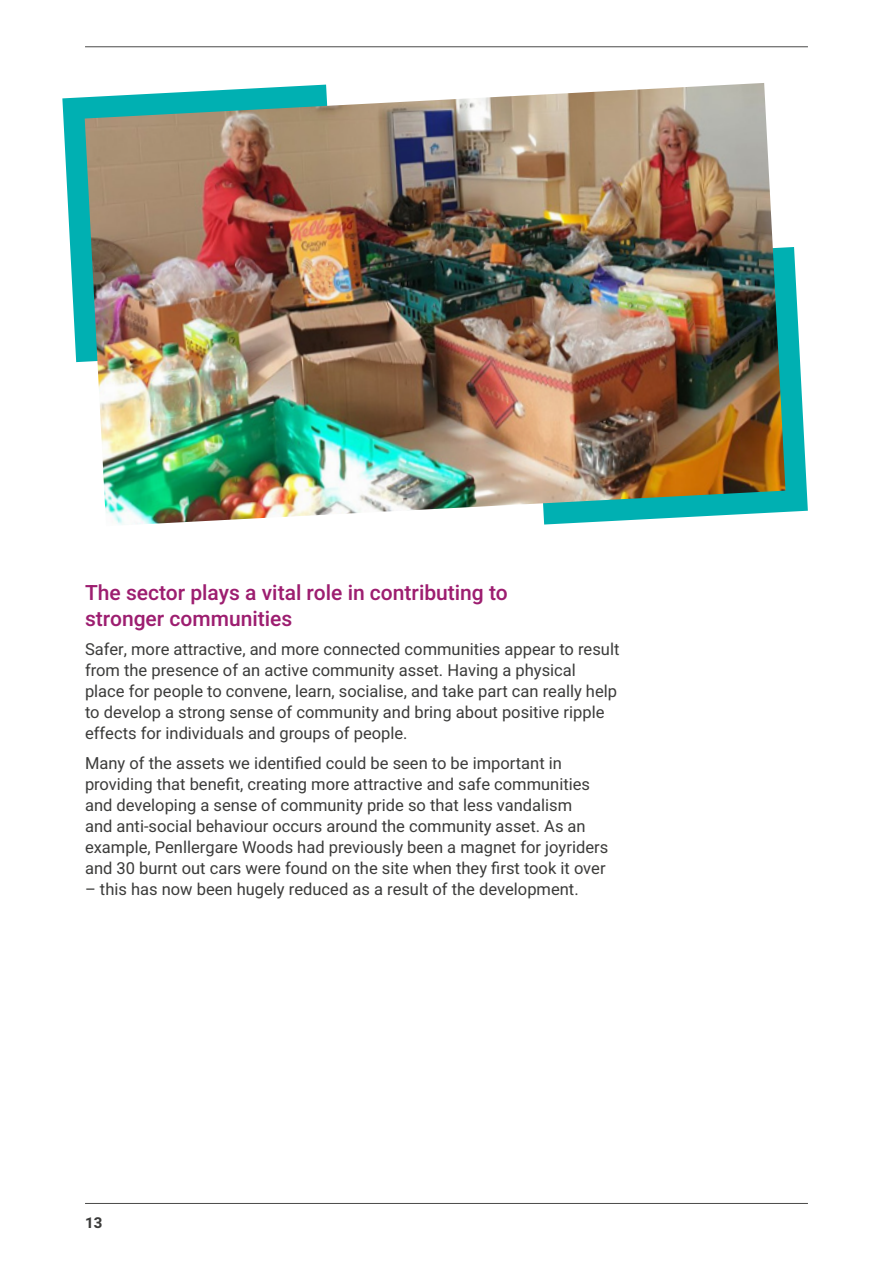
<style>
.page{position:relative;width:893px;height:1263px;background:#fff}
.page>*{position:absolute;margin:0;border:0;box-sizing:border-box;transform-origin:0 0}
.Sub_heading_14pt{font:500 21px/25.5px "Heebo";color:#9d1e70}
.t1{font:16.5px/21px "Heebo";color:#3c3c3b}
.t2{font:700 15px "Heebo";color:#3c3c3b}
</style>
<div class="page">
<hr style="left:85px;top:46px;width:723px;height:1px;background:#4a4a49">
<hr style="left:85px;top:1203px;width:723px;height:1px;background:#4a4a49">
<svg style="left:785px;top:247px;width:23px;height:265px;fill:#00b0b2"></svg>
<svg style="left:62px;top:97px;width:23px;height:265px;fill:#00b0b2"></svg>
<img style="left:85px;top:83px;width:700px;height:442px">
<p class="Sub_heading_14pt" style="left:85px;top:580px;width:424px">The sector plays a vital role in contributing to stronger communities</p>
<p class="t1" style="left:85px;top:639px;width:536px">Safer, more attractive, and more connected communities appear to result from the presence of an active community asset. Having a physical place for people to convene, learn, socialise, and take part can really help to develop a strong sense of community and bring about positive ripple effects for individuals and groups of people.</p>
<p class="t1" style="left:85px;top:752px;width:525px">Many of the assets we identified could be seen to be important in providing that benefit, creating more attractive and safe communities and developing a sense of community pride so that less vandalism<br>and anti-social behaviour occurs around the community asset. As an example, Penllergare Woods had previously been a magnet for joyriders and 30 burnt out cars were found on the site when they first took it over</p>
<p class="t1" style="left:85px;top:878px;width:495px">– this has now been hugely reduced as a result of the development.</p>
<p class="t2" style="left:85px;top:1212px;width:19px">13</p>
</div>
